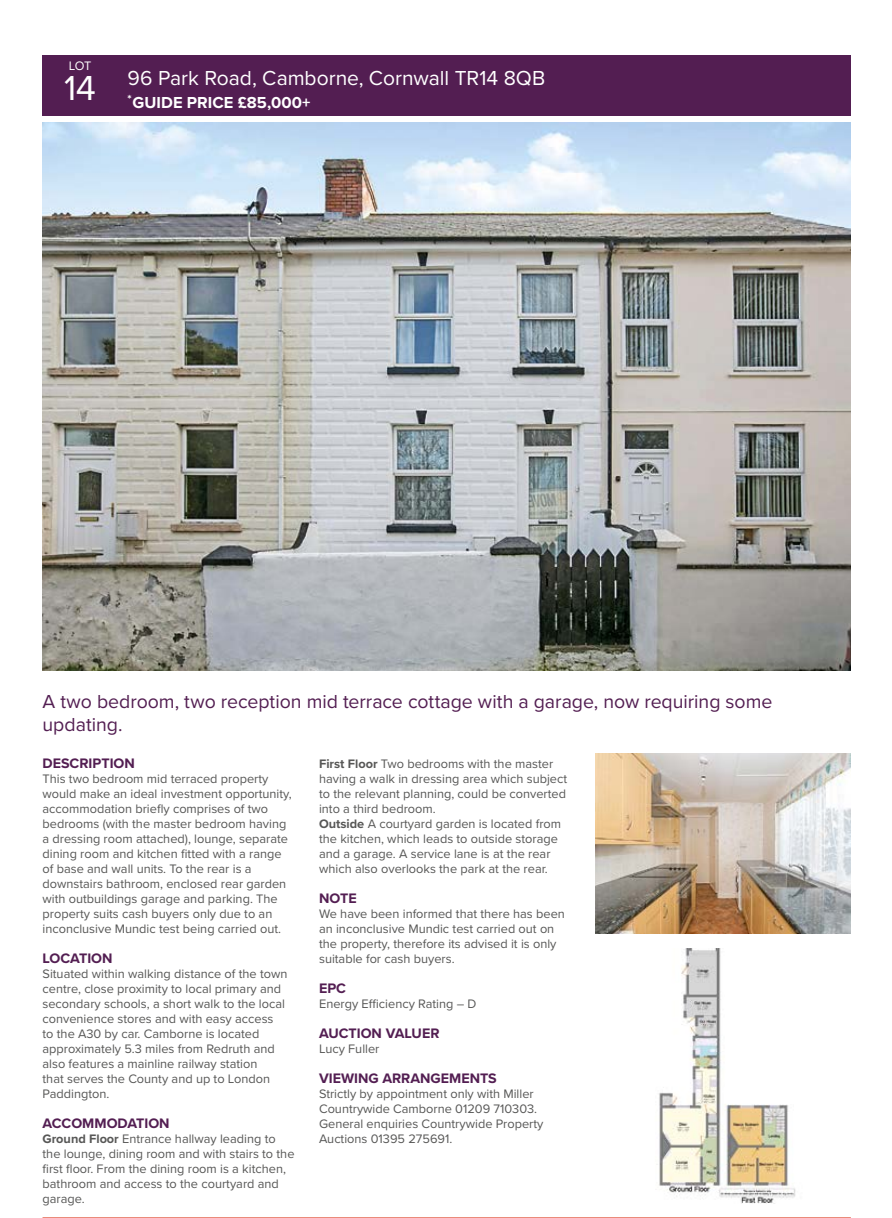
<style>
.page{position:relative;width:892px;height:1218px;background:#fff}
.page>*{position:absolute;margin:0;border:0;box-sizing:border-box;transform-origin:0 0}
.t1{font:21px "Proxima Nova";color:#fff}
.t2{font:19.5px/22.5px "Proxima Nova";color:#531e52}
.t3{font:700 16.5px "Proxima Nova";letter-spacing:.005em;color:#fff}
.t4{font:700 14.25px "Proxima Nova";color:#531e52}
.t5{font:12.75px/15px "Proxima Nova";color:#575756}
.t6{font:12.75px "Proxima Nova";color:#fff}
.s1{font-size:36px}
.s2{font-weight:700}
</style>
<div class="page">
<hr style="left:43px;top:1217px;width:807px;height:1px;background:#db3215">
<div style="left:43px;top:55px;width:807px;height:60px;background:#531e52"></div>
<img style="left:595px;top:753px;width:255px;height:180px">
<img style="left:43px;top:123px;width:807px;height:547px">
<img style="left:656px;top:948px;width:140px;height:255px">
<p class="t6" style="left:69px;top:57px;width:24px">LOT</p>
<h1 class="t1" style="left:64px;top:63px;width:482px"><span class="s1">14</span> 96 Park Road, Camborne, Cornwall TR14 8QB</h1>
<p class="t3" style="left:128px;top:90px;width:184px"><sup>*</sup>GUIDE PRICE £85,000+</p>
<h2 class="t2" style="left:43px;top:689px;width:731px">A two bedroom, two reception mid terrace cottage with a garage, now requiring some updating.</h2>
<p class="t4" style="left:43px;top:752px;width:94px">DESCRIPTION</p>
<p class="t5" style="left:43px;top:770px;width:251px">This two bedroom mid terraced property would make an ideal investment opportunity, accommodation briefly comprises of two bedrooms (with the master bedroom having a dressing room attached), lounge, separate dining room and kitchen fitted with a range of base and wall units. To the rear is a downstairs bathroom, enclosed rear garden with outbuildings garage and parking. The property suits cash buyers only due to an inconclusive Mundic test being carried out.</p>
<p class="t4" style="left:43px;top:947px;width:71px">LOCATION</p>
<p class="t5" style="left:43px;top:965px;width:246px">Situated within walking distance of the town centre, close proximity to local primary and secondary schools, a short walk to the local convenience stores and with easy access to the A30 by car. Camborne is located approximately 5.3 miles from Redruth and also features a mainline railway station<br>that serves the County and up to London Paddington.</p>
<p class="t4" style="left:43px;top:1112px;width:129px">ACCOMMODATION</p>
<p class="t5" style="left:43px;top:1130px;width:253px"><span class="s2">Ground Floor</span> Entrance hallway leading to the lounge, dining room and with stairs to the first floor. From the dining room is a kitchen, bathroom and access to the courtyard and garage.</p>
<p class="t5" style="left:319px;top:755px;width:249px"><span class="s2">First Floor</span> Two bedrooms with the master having a walk in dressing area which subject to the relevant planning, could be converted into a third bedroom.<br><span class="s2">Outside</span> A courtyard garden is located from the kitchen, which leads to outside storage and a garage. A service lane is at the rear which also overlooks the park at the rear.</p>
<p class="t4" style="left:319px;top:887px;width:39px">NOTE</p>
<p class="t5" style="left:319px;top:905px;width:247px">We have been informed that there has been an inconclusive Mundic test carried out on the property, therefore its advised it is only suitable for cash buyers.</p>
<p class="t4" style="left:319px;top:977px;width:28px">EPC</p>
<p class="t5" style="left:319px;top:995px;width:159px">Energy Efficiency Rating – D</p>
<p class="t4" style="left:319px;top:1022px;width:122px">AUCTION VALUER</p>
<p class="t5" style="left:319px;top:1040px;width:62px">Lucy Fuller</p>
<p class="t4" style="left:319px;top:1067px;width:179px">VIEWING ARRANGEMENTS</p>
<p class="t5" style="left:319px;top:1085px;width:226px">Strictly by appointment only with Miller Countrywide Camborne 01209 710303.<br>General enquiries Countrywide Property Auctions 01395 275691.</p>
</div>
